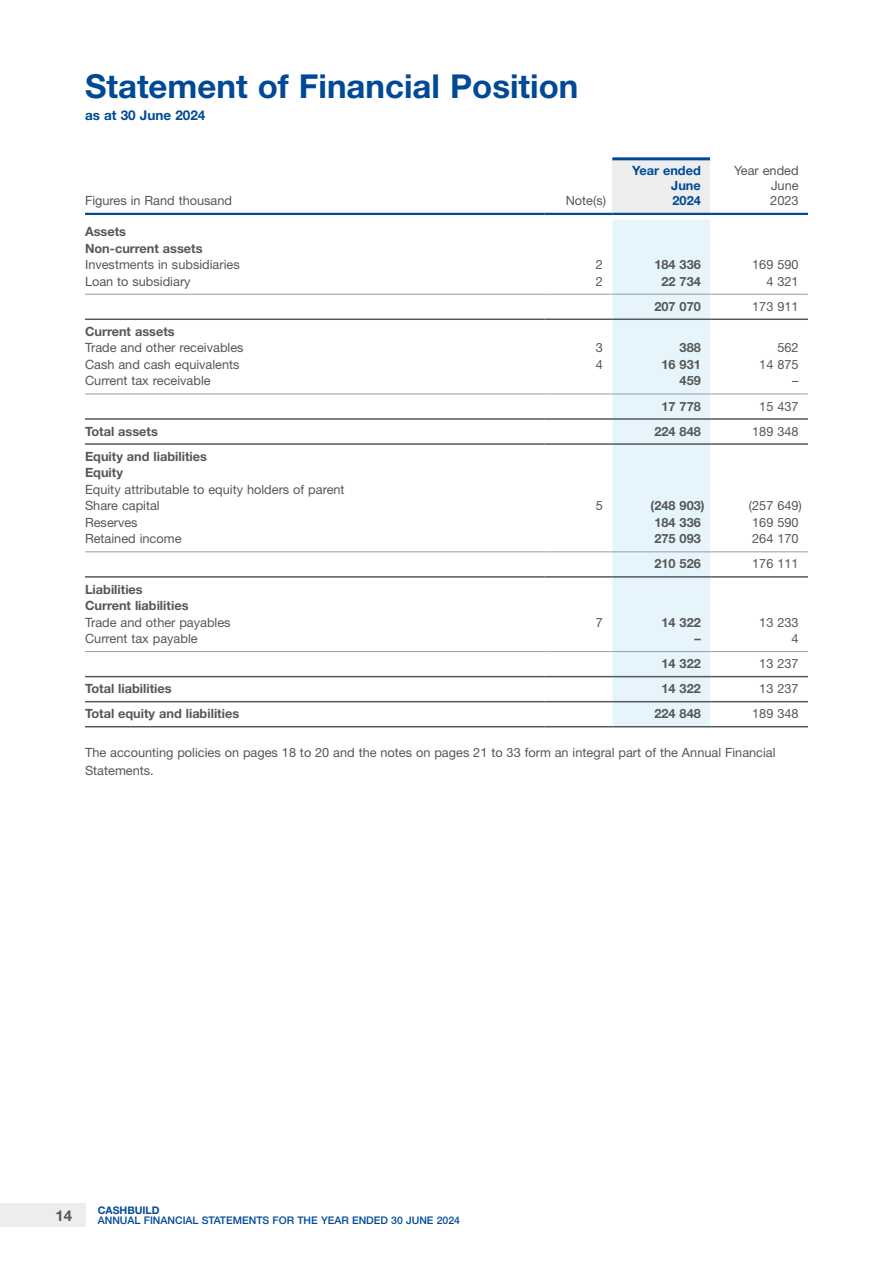
<style>
.page{position:relative;width:893px;height:1263px;background:#fff}
.page>*{position:absolute;margin:0;border:0;box-sizing:border-box;transform-origin:0 0}
.t1{font:700 33px "Helvetica Neue LT Pro";color:#004996}
.t2{font:700 15px "Helvetica Neue LT Pro";color:#575756}
.t3{font:700 13.5px "Helvetica Neue LT Pro";color:#004996}
.t4{font:12.75px/15px "Helvetica Neue LT Pro";color:#575756}
.t5{font:700 12.75px/16.5px "Helvetica Neue LT Pro";color:#575756}
.t6{font:700 12.75px/15px "Helvetica Neue LT Pro";color:#004996;text-align:justify}
.t7{font:500 10.5px "Helvetica Neue LT Pro";color:#004996}
.t8{font:700 10.5px "Helvetica Neue LT Pro";color:#004996}
</style>
<div class="page">
<div style="left:612px;top:159px;width:98px;height:55px;background:#ededed"></div>
<div style="left:612px;top:219px;width:98px;height:507px;background:#e6f5fc"></div>
<hr style="left:612px;top:157px;width:98px;height:3px;background:#004996">
<hr style="left:85px;top:213px;width:459px;height:2px;background:#004996">
<hr style="left:544px;top:213px;width:68px;height:2px;background:#004996">
<hr style="left:612px;top:213px;width:98px;height:2px;background:#004996">
<hr style="left:710px;top:213px;width:98px;height:2px;background:#004996">
<hr style="left:85px;top:294px;width:459px;height:1px;background:#9d9d9c">
<hr style="left:544px;top:294px;width:68px;height:1px;background:#9d9d9c">
<hr style="left:612px;top:294px;width:98px;height:1px;background:#9d9d9c">
<hr style="left:710px;top:294px;width:98px;height:1px;background:#9d9d9c">
<hr style="left:85px;top:394px;width:459px;height:1px;background:#9d9d9c">
<hr style="left:544px;top:394px;width:68px;height:1px;background:#9d9d9c">
<hr style="left:612px;top:394px;width:98px;height:1px;background:#9d9d9c">
<hr style="left:710px;top:394px;width:98px;height:1px;background:#9d9d9c">
<hr style="left:85px;top:551px;width:459px;height:1px;background:#9d9d9c">
<hr style="left:544px;top:551px;width:68px;height:1px;background:#9d9d9c">
<hr style="left:612px;top:551px;width:98px;height:1px;background:#9d9d9c">
<hr style="left:710px;top:551px;width:98px;height:1px;background:#9d9d9c">
<hr style="left:85px;top:651px;width:459px;height:1px;background:#9d9d9c">
<hr style="left:544px;top:651px;width:68px;height:1px;background:#9d9d9c">
<hr style="left:612px;top:651px;width:98px;height:1px;background:#9d9d9c">
<hr style="left:710px;top:651px;width:98px;height:1px;background:#9d9d9c">
<hr style="left:85px;top:318px;width:459px;height:2px;background:#575756">
<hr style="left:544px;top:318px;width:68px;height:2px;background:#575756">
<hr style="left:612px;top:318px;width:98px;height:2px;background:#575756">
<hr style="left:710px;top:318px;width:98px;height:2px;background:#575756">
<hr style="left:85px;top:418px;width:459px;height:2px;background:#575756">
<hr style="left:544px;top:418px;width:68px;height:2px;background:#575756">
<hr style="left:612px;top:418px;width:98px;height:2px;background:#575756">
<hr style="left:710px;top:418px;width:98px;height:2px;background:#575756">
<hr style="left:85px;top:443px;width:459px;height:2px;background:#575756">
<hr style="left:544px;top:443px;width:68px;height:2px;background:#575756">
<hr style="left:612px;top:443px;width:98px;height:2px;background:#575756">
<hr style="left:710px;top:443px;width:98px;height:2px;background:#575756">
<hr style="left:85px;top:576px;width:459px;height:2px;background:#575756">
<hr style="left:544px;top:576px;width:68px;height:2px;background:#575756">
<hr style="left:612px;top:576px;width:98px;height:2px;background:#575756">
<hr style="left:710px;top:576px;width:98px;height:2px;background:#575756">
<hr style="left:85px;top:676px;width:459px;height:1px;background:#575756">
<hr style="left:544px;top:676px;width:68px;height:1px;background:#575756">
<hr style="left:612px;top:676px;width:98px;height:1px;background:#575756">
<hr style="left:710px;top:676px;width:98px;height:1px;background:#575756">
<hr style="left:85px;top:701px;width:459px;height:1px;background:#575756">
<hr style="left:544px;top:701px;width:68px;height:1px;background:#575756">
<hr style="left:612px;top:701px;width:98px;height:1px;background:#575756">
<hr style="left:710px;top:701px;width:98px;height:1px;background:#575756">
<hr style="left:85px;top:726px;width:459px;height:1px;background:#575756">
<hr style="left:544px;top:726px;width:68px;height:1px;background:#575756">
<hr style="left:612px;top:726px;width:98px;height:1px;background:#575756">
<hr style="left:710px;top:726px;width:98px;height:1px;background:#575756">
<div style="left:0;top:1203px;width:85px;height:24px;background:#ededed"></div>
<h1 class="t1" style="left:85px;top:66px;width:495px">Statement of Financial Position</h1>
<p class="t3" style="left:85px;top:107px;width:122px">as at 30 June 2024</p>
<p class="t4" style="left:85px;top:193px;width:149px">Figures in Rand thousand</p>
<p class="t4" style="left:566px;top:193px;width:42px">Note(s)</p>
<p class="t6" style="left:671px;top:163px;width:31px;text-indent:-39px">Year ended June 2024</p>
<p class="t4" style="left:770px;top:163px;width:30px;text-align:justify;text-indent:-36px">Year ended June 2023</p>
<p class="t5" style="left:85px;top:223px;width:119px">Assets<br>Non-current assets</p>
<p class="t4" style="left:85px;top:257px;width:156px">Investments in subsidiaries</p>
<p class="t4" style="left:596px;top:257px;width:9px">2</p>
<p class="t5" style="left:654px;top:256px;width:48px">184 336</p>
<p class="t4" style="left:752px;top:257px;width:48px">169 590</p>
<p class="t4" style="left:85px;top:273px;width:107px">Loan to subsidiary</p>
<p class="t4" style="left:596px;top:273px;width:9px">2</p>
<p class="t5" style="left:661px;top:273px;width:41px">22 734</p>
<p class="t4" style="left:766px;top:273px;width:34px">4 321</p>
<p class="t5" style="left:654px;top:298px;width:48px">207 070</p>
<p class="t4" style="left:752px;top:298px;width:48px">173 911</p>
<p class="t5" style="left:85px;top:323px;width:91px">Current assets</p>
<p class="t4" style="left:85px;top:340px;width:160px">Trade and other receivables</p>
<p class="t4" style="left:596px;top:340px;width:9px">3</p>
<p class="t5" style="left:680px;top:339px;width:23px">388</p>
<p class="t4" style="left:777px;top:340px;width:23px">562</p>
<p class="t4" style="left:85px;top:357px;width:156px">Cash and cash equivalents</p>
<p class="t4" style="left:596px;top:357px;width:9px">4</p>
<p class="t5" style="left:661px;top:356px;width:41px">16 931</p>
<p class="t4" style="left:759px;top:357px;width:41px">14 875</p>
<p class="t4" style="left:85px;top:373px;width:127px">Current tax receivable</p>
<p class="t5" style="left:680px;top:372px;width:23px">459</p>
<p class="t4" style="left:792px;top:373px;width:8px">–</p>
<p class="t5" style="left:661px;top:397px;width:41px">17 778</p>
<p class="t4" style="left:759px;top:398px;width:41px">15 437</p>
<p class="t5" style="left:85px;top:422px;width:74px">Total assets</p>
<p class="t5" style="left:654px;top:422px;width:48px">224 848</p>
<p class="t4" style="left:752px;top:423px;width:48px">189 348</p>
<p class="t5" style="left:85px;top:448px;width:123px">Equity and liabilities<br>Equity</p>
<p class="t4" style="left:85px;top:481px;width:261px;line-height:16.5px">Equity attributable to equity holders of parent<br>Share capital</p>
<p class="t4" style="left:596px;top:498px;width:9px">5</p>
<p class="t5" style="left:651px;top:497px;width:55px">(248 903)</p>
<p class="t4" style="left:749px;top:498px;width:55px">(257 649)</p>
<p class="t4" style="left:85px;top:514px;width:54px">Reserves</p>
<p class="t5" style="left:654px;top:514px;width:48px">184 336</p>
<p class="t4" style="left:752px;top:514px;width:48px">169 590</p>
<p class="t4" style="left:85px;top:531px;width:98px">Retained income</p>
<p class="t5" style="left:654px;top:530px;width:48px">275 093</p>
<p class="t4" style="left:752px;top:531px;width:48px">264 170</p>
<p class="t5" style="left:654px;top:555px;width:48px">210 526</p>
<p class="t4" style="left:752px;top:556px;width:48px">176 111</p>
<p class="t5" style="left:85px;top:580px;width:105px">Liabilities<br>Current liabilities</p>
<p class="t4" style="left:85px;top:614px;width:147px">Trade and other payables</p>
<p class="t4" style="left:596px;top:614px;width:9px">7</p>
<p class="t5" style="left:661px;top:613px;width:41px">14 322</p>
<p class="t4" style="left:759px;top:614px;width:41px">13 233</p>
<p class="t4" style="left:85px;top:631px;width:114px">Current tax payable</p>
<p class="t5" style="left:694px;top:630px;width:8px">–</p>
<p class="t4" style="left:791px;top:631px;width:9px">4</p>
<p class="t5" style="left:661px;top:655px;width:41px">14 322</p>
<p class="t4" style="left:759px;top:656px;width:41px">13 237</p>
<p class="t5" style="left:85px;top:680px;width:88px">Total liabilities</p>
<p class="t5" style="left:661px;top:680px;width:41px">14 322</p>
<p class="t4" style="left:759px;top:681px;width:41px">13 237</p>
<p class="t5" style="left:85px;top:705px;width:156px">Total equity and liabilities</p>
<p class="t5" style="left:654px;top:705px;width:48px">224 848</p>
<p class="t4" style="left:752px;top:706px;width:48px">189 348</p>
<p class="t4" style="left:85px;top:743px;width:692px;line-height:18px">The accounting policies on pages 18 to 20 and the notes on pages 21 to 33 form an integral part of the Annual Financial<br>Statements.</p>
<p class="t2" style="left:56px;top:1206px;width:18px">14</p>
<p class="t8" style="left:98px;top:1203px;width:63px">CASHBUILD</p>
<p class="t7" style="left:98px;top:1214px;width:364px">ANNUAL FINANCIAL STATEMENTS FOR THE YEAR ENDED 30 JUNE 2024</p>
</div>
